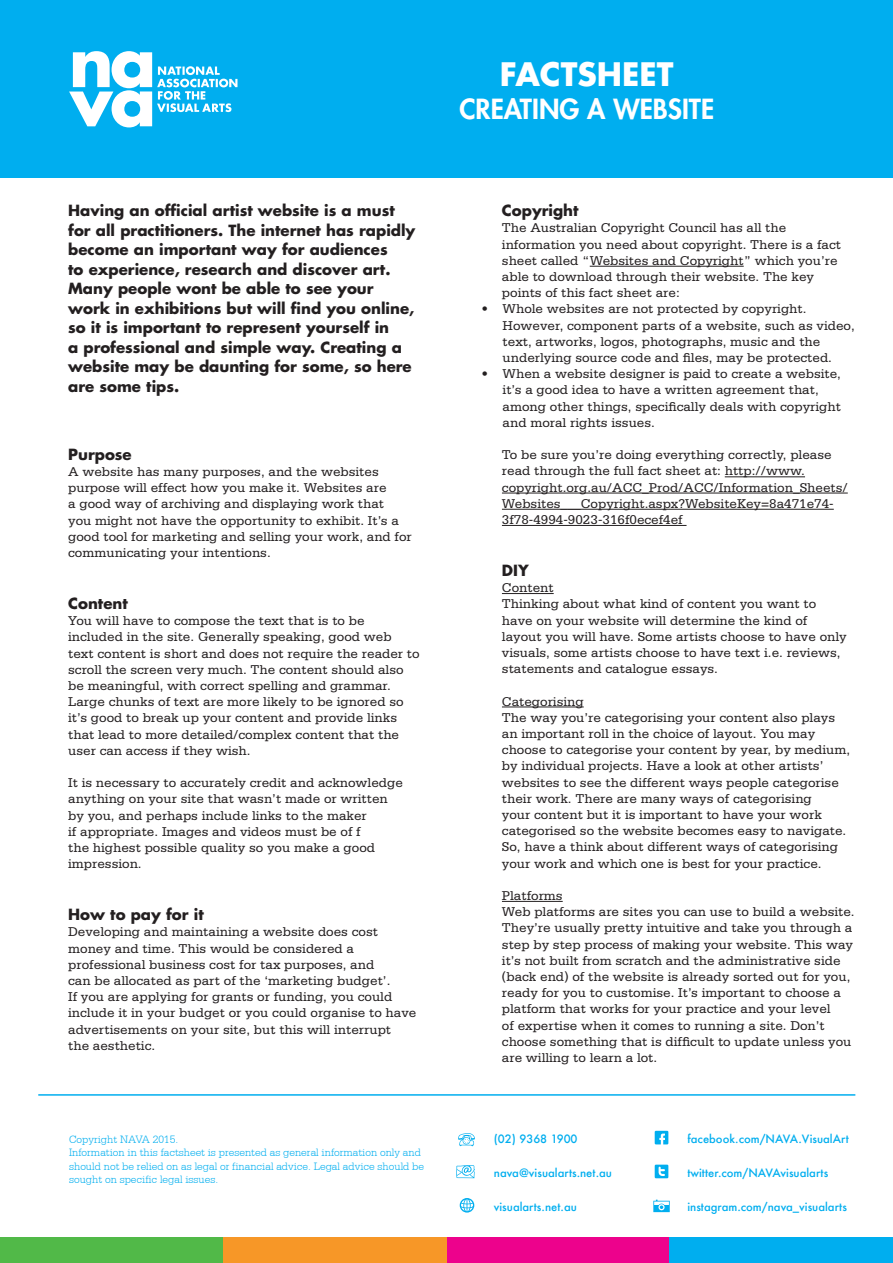
<style>
.page{position:relative;width:893px;height:1263px;background:#fff}
.page>*{position:absolute;margin:0;border:0;box-sizing:border-box;transform-origin:0 0}
.Resource_Title{font:700 31.5px "Futura CE";color:#fff}
.Resource_Subtitle{font:800 27px "Futura CE";color:#fff}
.Body_1st_para___Head{font:700 15px/19.5px "Futura CE";color:#231f20}
.Body{font:13.5px/16.2px "Serifa Std";color:#231f20}
.t1{font:300 11.25px/13.5px "Serifa 45";color:#00aeef}
.t2{font:500 11.25px "Futura";color:#00aeef}
</style>
<div class="page">
<hr style="left:38px;top:1094px;width:817px;height:2px;background:#00aeef">
<svg style="left:653px;top:1200px;width:17px;height:12px"></svg>
<svg style="left:460px;top:1198px;width:14px;height:14px"></svg>
<svg style="left:655px;top:1164px;width:13px;height:14px"></svg>
<svg style="left:456px;top:1165px;width:19px;height:13px"></svg>
<svg style="left:655px;top:1131px;width:13px;height:13px"></svg>
<svg style="left:458px;top:1133px;width:17px;height:13px"></svg>
<div style="left:0;top:0;width:893px;height:178px;background:#00aeef"></div>
<hr style="left:590px;top:266px;width:154px;height:1px;background:#231f20">
<hr style="left:725px;top:476px;width:80px;height:1px;background:#231f20">
<hr style="left:502px;top:493px;width:346px;height:1px;background:#231f20">
<hr style="left:502px;top:509px;width:332px;height:1px;background:#231f20">
<hr style="left:502px;top:525px;width:184px;height:1px;background:#231f20">
<hr style="left:502px;top:593px;width:52px;height:1px;background:#231f20">
<hr style="left:502px;top:707px;width:82px;height:1px;background:#231f20">
<hr style="left:502px;top:901px;width:61px;height:1px;background:#231f20">
<svg style="left:69px;top:51px;width:168px;height:76px"></svg>
<div style="left:0;top:1237px;width:223px;height:26px;background:#51b948"></div>
<div style="left:446px;top:1237px;width:224px;height:26px;background:#ed028c"></div>
<div style="left:223px;top:1237px;width:223px;height:26px;background:#f79727"></div>
<div style="left:670px;top:1237px;width:223px;height:26px;background:#00aeef"></div>
<p class="Body_1st_para___Head" style="left:68px;top:200px;width:349px">Having an official artist website is a must for all practitioners. The internet has rapidly become an important way for audiences<br>to experience, research and discover art.<br>Many people wont be able to see your work in exhibitions but will find you online, so it is important to represent yourself in<br>a professional and simple way. Creating a website may be daunting for some, so here are some tips.</p>
<p class="Body_1st_para___Head" style="left:68px;top:444px;width:65px">Purpose</p>
<p class="Body" style="left:68px;top:464px;width:345px">A website has many purposes, and the websites purpose will effect how you make it. Websites are<br>a good way of archiving and displaying work that<br>you might not have the opportunity to exhibit. It’s a good tool for marketing and selling your work, and for communicating your intentions.</p>
<p class="Body_1st_para___Head" style="left:68px;top:593px;width:61px">Content</p>
<p class="Body" style="left:68px;top:613px;width:353px">You will have to compose the text that is to be included in the site. Generally speaking, good web text content is short and does not require the reader to scroll the screen very much. The content should also be meaningful, with correct spelling and grammar.<br>Large chunks of text are more likely to be ignored so it’s good to break up your content and provide links that lead to more detailed/complex content that the user can access if they wish.</p>
<p class="Body" style="left:68px;top:775px;width:336px">It is necessary to accurately credit and acknowledge anything on your site that wasn’t made or written by you, and perhaps include links to the maker<br>if appropriate. Images and videos must be of f<br>the highest possible quality so you make a good impression.</p>
<p class="Body_1st_para___Head" style="left:68px;top:904px;width:137px">How to pay for it</p>
<p class="Body" style="left:68px;top:924px;width:350px">Developing and maintaining a website does cost money and time. This would be considered a professional business cost for tax purposes, and<br>can be allocated as part of the ‘marketing budget’.<br>If you are applying for grants or funding, you could include it in your budget or you could organise to have advertisements on your site, but this will interrupt<br>the aesthetic.</p>
<p class="Resource_Title" style="left:500px;top:50px;width:175px">FACTSHEET</p>
<p class="Resource_Subtitle" style="left:459px;top:89px;width:256px">CREATING A WEBSITE</p>
<p class="Body_1st_para___Head" style="left:502px;top:200px;width:78px">Copyright</p>
<p class="Body" style="left:502px;top:220px;width:341px">The Australian Copyright Council has all the information you need about copyright. There is a fact sheet called “Websites and Copyright” which you’re able to download through their website. The key points of this fact sheet are:</p>
<p class="Body" style="left:503px;top:301px;width:354px;text-indent:-21px">• Whole websites are not protected by copyright.<br>However, component parts of a website, such as video, text, artworks, logos, photographs, music and the underlying source code and files, may be protected.</p>
<p class="Body" style="left:503px;top:366px;width:340px;text-indent:-21px">• When a website designer is paid to create a website, it’s a good idea to have a written agreement that, among other things, specifically deals with copyright and moral rights issues.</p>
<p class="Body" style="left:502px;top:447px;width:347px">To be sure you’re doing everything correctly, please read through the full fact sheet at: http://www. copyright.org.au/ACC_Prod/ACC/Information_Sheets/ Websites___Copyright.aspx?WebsiteKey=8a471e74- 3f78-4994-9023-316f0ecef4ef</p>
<p class="Body_1st_para___Head" style="left:502px;top:560px;width:28px">DIY</p>
<p class="Body" style="left:502px;top:580px;width:53px">Content</p>
<p class="Body" style="left:502px;top:596px;width:346px">Thinking about what kind of content you want to have on your website will determine the kind of layout you will have. Some artists choose to have only visuals, some artists choose to have text i.e. reviews, statements and catalogue essays.</p>
<p class="Body" style="left:502px;top:693px;width:83px">Categorising</p>
<p class="Body" style="left:502px;top:709px;width:350px">The way you’re categorising your content also plays an important roll in the choice of layout. You may choose to categorise your content by year, by medium, by individual projects. Have a look at other artists’ websites to see the different ways people categorise their work. There are many ways of categorising<br>your content but it is important to have your work categorised so the website becomes easy to navigate.<br>So, have a think about different ways of categorising your work and which one is best for your practice.</p>
<p class="Body" style="left:502px;top:888px;width:62px">Platforms</p>
<p class="Body" style="left:502px;top:904px;width:354px">Web platforms are sites you can use to build a website.<br>They’re usually pretty intuitive and take you through a step by step process of making your website. This way it’s not built from scratch and the administrative side (back end) of the website is already sorted out for you, ready for you to customise. It’s important to choose a platform that works for your practice and your level<br>of expertise when it comes to running a site. Don’t choose something that is difficult to update unless you are willing to learn a lot.</p>
<p class="t1" style="left:69px;top:1132px;width:357px">Copyright NAVA 2015.<br>Information in this factsheet is presented as general information only and should not be relied on as legal or financial advice. Legal advice should be sought on specific legal issues.</p>
<p class="t2" style="left:494px;top:1131px;width:85px">(02) 9368 1900</p>
<p class="t2" style="left:687px;top:1131px;width:163px">facebook.com/NAVA.VisualArt</p>
<p class="t2" style="left:494px;top:1165px;width:120px">nava@visualarts.net.au</p>
<p class="t2" style="left:687px;top:1165px;width:142px">twitter.com/NAVAvisualarts</p>
<p class="t2" style="left:494px;top:1199px;width:85px">visualarts.net.au</p>
<p class="t2" style="left:687px;top:1199px;width:161px">instagram.com/nava_visualarts</p>
</div>
